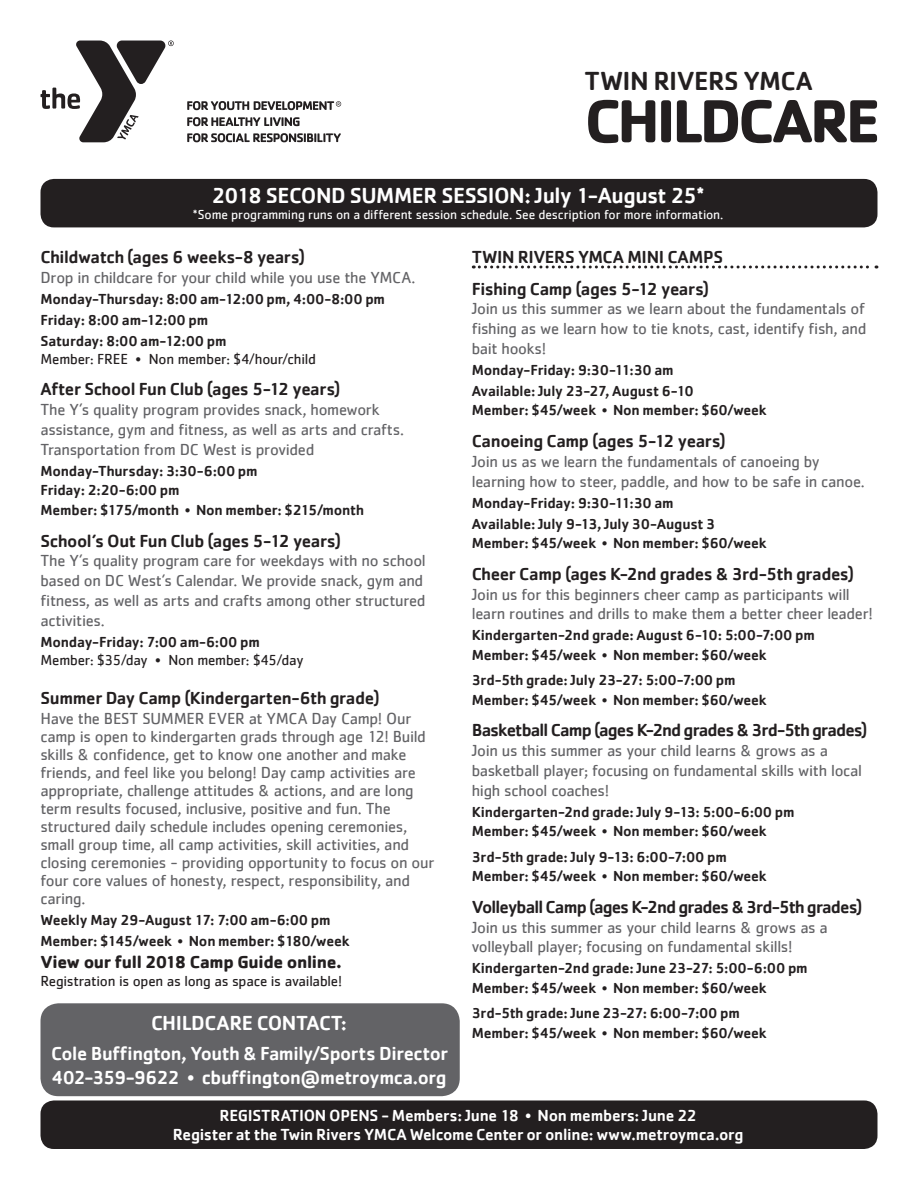
<style>
.page{position:relative;width:918px;height:1188px;background:#fff}
.page>*{position:absolute;margin:0;border:0;box-sizing:border-box;transform-origin:0 0}
.t1{font:700 63px "Cachet";letter-spacing:-.055em;color:#231f20}
.t2{font:500 27px "Cachet";letter-spacing:-.02em;color:#231f20}
.t3{font:500 22.5px "Cachet";letter-spacing:-.02em;color:#fff}
.t4{font:500 21px "Cachet";letter-spacing:-.02em;color:#fff}
.t5{font:500 19.5px/24px "Cachet";letter-spacing:-.025em;color:#fff}
.t6{font:500 18px/31.5px "Cachet";letter-spacing:-.025em;color:#231f20}
.t7{font:500 18px "Cachet";letter-spacing:-.045em;color:#231f20}
.t8{font:700 18px "Cachet";letter-spacing:-.02em;color:#231f20}
.t9{font:16.5px/19.8px "Cachet";letter-spacing:-.02em;color:#636366}
.t10{font:500 16.5px/19.8px "Cachet";letter-spacing:-.015em;color:#fff;text-align:center}
.t11{font:500 15px/19.5px "Cachet";letter-spacing:-.01em;color:#231f20}
.t12{font:15px "Cachet";letter-spacing:-.015em;color:#231f20}
.t13{font:13.5px "Cachet";letter-spacing:-.01em;color:#fff}
.s1{font-weight:400}
</style>
<div class="page">
<svg style="left:41px;top:40px;width:133px;height:102px"></svg>
<svg style="left:187px;top:117px;width:113px;height:9px"></svg>
<svg style="left:187px;top:133px;width:154px;height:9px"></svg>
<svg style="left:187px;top:101px;width:154px;height:9px"></svg>
<div style="left:40px;top:1100px;width:838px;height:49px;background:#231f20;border-radius:14px"></div>
<div style="left:40px;top:179px;width:838px;height:48px;background:#231f20;border-radius:14px"></div>
<div style="left:40px;top:1003px;width:420px;height:93px;background:#636366;border-radius:18px"></div>
<svg style="left:473px;top:266px;width:404px;height:2px"></svg>
<h2 class="t2" style="left:585px;top:64px;width:229px">TWIN RIVERS YMCA</h2>
<h1 class="t1" style="left:585px;top:80px;width:297px">CHILDCARE</h1>
<h3 class="t3" style="left:212px;top:182px;width:494px">2018 SECOND SUMMER SESSION: July 1-August 25*</h3>
<p class="t13" style="left:193px;top:207px;width:532px">*Some programming runs on a different session schedule. See description for more information.</p>
<p class="t6" style="left:40px;top:241px;width:266px">Childwatch (ages 6 weeks-8 years)</p>
<p class="t9" style="left:40px;top:267px;width:377px">Drop in childcare for your child while you use the YMCA.</p>
<p class="t11" style="left:40px;top:288px;width:346px;line-height:21px">Monday-Thursday: 8:00 am-12:00 pm, 4:00-8:00 pm<br>Friday: 8:00 am-12:00 pm<br>Saturday: 8:00 am-12:00 pm</p>
<p class="t12" style="left:40px;top:350px;width:277px">Member: FREE • Non member: $4/hour/child</p>
<p class="t6" style="left:40px;top:373px;width:302px">After School Fun Club (ages 5-12 years)</p>
<p class="t9" style="left:40px;top:399px;width:365px">The Y’s quality program provides snack, homework assistance, gym and fitness, as well as arts and crafts.<br>Transportation from DC West is provided</p>
<p class="t11" style="left:40px;top:460px;width:325px">Monday-Thursday: 3:30-6:00 pm<br>Friday: 2:20-6:00 pm<br>Member: $175/month <span class="s1">•</span> Non member: $215/month</p>
<p class="t6" style="left:40px;top:524px;width:302px">School’s Out Fun Club (ages 5-12 years)</p>
<p class="t9" style="left:40px;top:551px;width:387px">The Y’s quality program care for weekdays with no school based on DC West’s Calendar. We provide snack, gym and fitness, as well as arts and crafts among other structured activities.</p>
<p class="t11" style="left:40px;top:632px;width:221px">Monday-Friday: 7:00 am-6:00 pm</p>
<p class="t12" style="left:40px;top:651px;width:264px">Member: $35/day • Non member: $45/day</p>
<p class="t6" style="left:40px;top:682px;width:341px">Summer Day Camp (Kindergarten-6th grade)</p>
<p class="t9" style="left:40px;top:709px;width:395px;line-height:18px">Have the BEST SUMMER EVER at YMCA Day Camp! Our camp is open to kindergarten grads through age 12! Build skills &amp; confidence, get to know one another and make friends, and feel like you belong! Day camp activities are appropriate, challenge attitudes &amp; actions, and are long term results focused, inclusive, positive and fun. The structured daily schedule includes opening ceremonies, small group time, all camp activities, skill activities, and closing ceremonies - providing opportunity to focus on our four core values of honesty, respect, responsibility, and caring.</p>
<p class="t11" style="left:40px;top:909px;width:311px;line-height:21px">Weekly May 29-August 17: 7:00 am-6:00 pm<br>Member: $145/week <span class="s1">•</span> Non member: $180/week</p>
<p class="t8" style="left:40px;top:950px;width:303px">View our full 2018 Camp Guide online.</p>
<p class="t12" style="left:40px;top:972px;width:303px">Registration is open as long as space is available!</p>
<p class="t4" style="left:151px;top:1010px;width:197px">CHILDCARE CONTACT:</p>
<p class="t5" style="left:51px;top:1041px;width:399px">Cole Buffington, Youth &amp; Family/Sports Director<br>402-359-9622 <span class="s1">•</span> cbuffington@metroymca.org</p>
<p class="t6" style="left:472px;top:241px;width:253px">TWIN RIVERS YMCA MINI CAMPS<br>Fishing Camp (ages 5-12 years)</p>
<p class="t9" style="left:472px;top:299px;width:396px;text-align:justify">Join us this summer as we learn about the fundamentals of fishing as we learn how to tie knots, cast, identify fish, and bait hooks!</p>
<p class="t11" style="left:472px;top:359px;width:224px;line-height:21px">Monday-Friday: 9:30-11:30 am<br>Available: July 23-27, August 6-10</p>
<p class="t11" style="left:472px;top:400px;width:296px">Member: $45/week <span class="s1">•</span> Non member: $60/week</p>
<p class="t6" style="left:472px;top:425px;width:256px">Canoeing Camp (ages 5-12 years)</p>
<p class="t9" style="left:472px;top:451px;width:395px">Join us as we learn the fundamentals of canoeing by learning how to steer, paddle, and how to be safe in canoe.</p>
<p class="t11" style="left:472px;top:492px;width:296px;line-height:20.4px">Monday-Friday: 9:30-11:30 am<br>Available: July 9-13, July 30-August 3<br>Member: $45/week <span class="s1">•</span> Non member: $60/week</p>
<p class="t6" style="left:472px;top:558px;width:384px">Cheer Camp (ages K-2nd grades &amp; 3rd-5th grades)</p>
<p class="t9" style="left:472px;top:584px;width:403px">Join us for this beginners cheer camp as participants will learn routines and drills to make them a better cheer leader!</p>
<p class="t11" style="left:472px;top:625px;width:345px">Kindergarten-2nd grade: August 6-10: 5:00-7:00 pm<br>Member: $45/week <span class="s1">•</span> Non member: $60/week</p>
<p class="t11" style="left:472px;top:670px;width:296px">3rd-5th grade: July 23-27: 5:00-7:00 pm<br>Member: $45/week <span class="s1">•</span> Non member: $60/week</p>
<p class="t7" style="left:472px;top:719px;width:397px">Basketball Camp (ages K-2nd grades &amp; 3rd-5th grades)</p>
<p class="t9" style="left:472px;top:741px;width:392px">Join us this summer as your child learns &amp; grows as a basketball player; focusing on fundamental skills with local high school coaches!</p>
<p class="t11" style="left:472px;top:802px;width:324px">Kindergarten-2nd grade: July 9-13: 5:00-6:00 pm<br>Member: $45/week <span class="s1">•</span> Non member: $60/week</p>
<p class="t11" style="left:472px;top:847px;width:296px">3rd-5th grade: July 9-13: 6:00-7:00 pm<br>Member: $45/week <span class="s1">•</span> Non member: $60/week</p>
<p class="t7" style="left:472px;top:896px;width:392px">Volleyball Camp (ages K-2nd grades &amp; 3rd-5th grades)</p>
<p class="t9" style="left:472px;top:917px;width:358px">Join us this summer as your child learns &amp; grows as a volleyball player; focusing on fundamental skills!</p>
<p class="t11" style="left:472px;top:958px;width:338px">Kindergarten-2nd grade: June 23-27: 5:00-6:00 pm<br>Member: $45/week <span class="s1">•</span> Non member: $60/week</p>
<p class="t11" style="left:472px;top:1003px;width:296px">3rd-5th grade: June 23-27: 6:00-7:00 pm<br>Member: $45/week <span class="s1">•</span> Non member: $60/week</p>
<p class="t10" style="left:173px;top:1105px;width:572px">REGISTRATION OPENS - Members: June 18 <span class="s1">•</span> Non members: June 22<br>Register at the Twin Rivers YMCA Welcome Center or online: www.metroymca.org</p>
</div>
